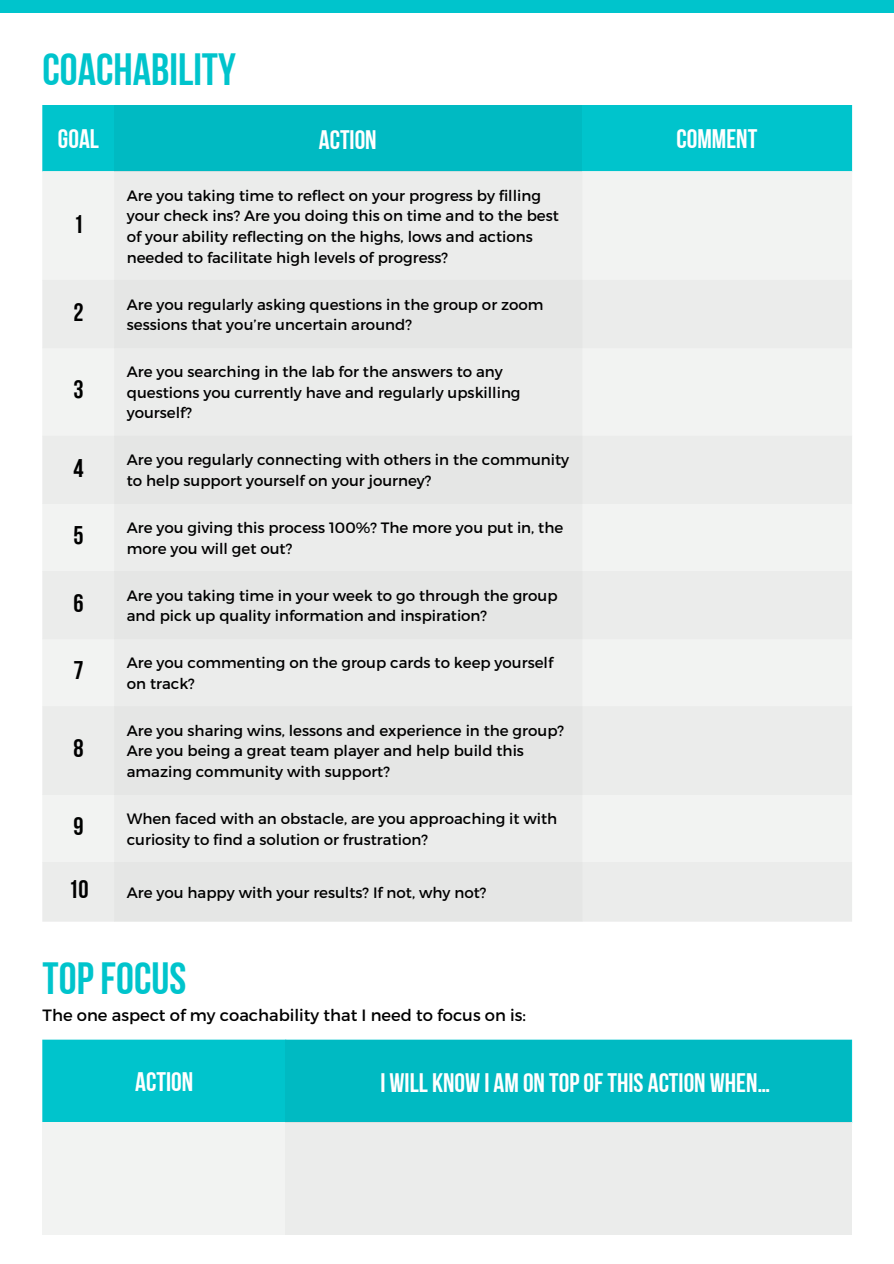
<style>
.page{position:relative;width:894px;height:1264px;background:#fff}
.page>*{position:absolute;margin:0;border:0;box-sizing:border-box;transform-origin:0 0}
.t1{font:45px "Bebas Neue Cyrillic";color:#00c4cc}
.t2{font:26.7px "Bebas Neue Cyrillic";color:#fff}
.t3{font:25.5px "Bebas Neue Cyrillic";color:#000}
.t4{font:16.35px "Montserrat";color:#000}
.t5{font:15px/20.7px "Montserrat";color:#000}
</style>
<div class="page">
<div style="left:0;top:0;width:893px;height:13px;background:#00c4cc"></div>
<div style="left:43px;top:1039px;width:242px;height:83px;background:#00c4cc"></div>
<div style="left:43px;top:1122px;width:243px;height:112px;background:#f2f3f2"></div>
<div style="left:285px;top:1122px;width:566px;height:112px;background:#ebeceb"></div>
<div style="left:285px;top:1039px;width:566px;height:83px;background:#00bac2"></div>
<div style="left:43px;top:105px;width:808px;height:66px;background:#00c4cc"></div>
<div style="left:43px;top:171px;width:808px;height:750px;background:#ebeceb"></div>
<div style="left:114px;top:280px;width:468px;height:641px;background:#e5e6e5"></div>
<div style="left:114px;top:106px;width:467px;height:66px;background:#00bac2"></div>
<h1 class="t1" style="left:43px;top:51px;width:195px">COACHABILITY</h1>
<h2 class="t2" style="left:58px;top:128px;width:43px">GOAL</h2>
<h2 class="t2" style="left:676px;top:128px;width:82px">COMMENT</h2>
<h2 class="t2" style="left:319px;top:129px;width:59px">ACTION</h2>
<h3 class="t3" style="left:73px;top:213px;width:12px">1</h3>
<p class="t5" style="left:127px;top:184px;width:433px">Are you taking time to reflect on your progress by filling your check ins? Are you doing this on time and to the best of your ability reflecting on the highs, lows and actions needed to facilitate high levels of progress?</p>
<h3 class="t3" style="left:73px;top:302px;width:12px">2</h3>
<p class="t5" style="left:127px;top:293px;width:418px">Are you regularly asking questions in the group or zoom sessions that you’re uncertain around?</p>
<h3 class="t3" style="left:73px;top:379px;width:12px">3</h3>
<p class="t5" style="left:127px;top:361px;width:395px">Are you searching in the lab for the answers to any questions you currently have and regularly upskilling yourself?</p>
<h3 class="t3" style="left:73px;top:457px;width:12px">4</h3>
<p class="t5" style="left:127px;top:449px;width:443px">Are you regularly connecting with others in the community to help support yourself on your journey?</p>
<h3 class="t3" style="left:73px;top:525px;width:12px">5</h3>
<p class="t5" style="left:127px;top:516px;width:438px">Are you giving this process 100%? The more you put in, the more you will get out?</p>
<h3 class="t3" style="left:73px;top:592px;width:12px">6</h3>
<p class="t5" style="left:127px;top:584px;width:432px">Are you taking time in your week to go through the group and pick up quality information and inspiration?</p>
<h3 class="t3" style="left:73px;top:660px;width:12px">7</h3>
<p class="t5" style="left:127px;top:651px;width:427px">Are you commenting on the group cards to keep yourself on track?</p>
<h3 class="t3" style="left:73px;top:738px;width:12px">8</h3>
<p class="t5" style="left:127px;top:719px;width:439px">Are you sharing wins, lessons and experience in the group?<br>Are you being a great team player and help build this amazing community with support?</p>
<h3 class="t3" style="left:73px;top:816px;width:12px">9</h3>
<p class="t5" style="left:127px;top:807px;width:432px">When faced with an obstacle, are you approaching it with curiosity to find a solution or frustration?</p>
<h3 class="t3" style="left:68px;top:879px;width:22px">10</h3>
<p class="t5" style="left:127px;top:881px;width:361px">Are you happy with your results? If not, why not?</p>
<h1 class="t1" style="left:43px;top:960px;width:145px">TOPFOCUS</h1>
<p class="t4" style="left:43px;top:1004px;width:485px">The one aspect of my coachability that I need to focus on is:</p>
<h2 class="t2" style="left:135px;top:1071px;width:59px">ACTION</h2>
<h2 class="t2" style="left:380px;top:1071px;width:391px">I WILL KNOW I AM ON TOPOFTHIS ACTION WHEN…</h2>
</div>
